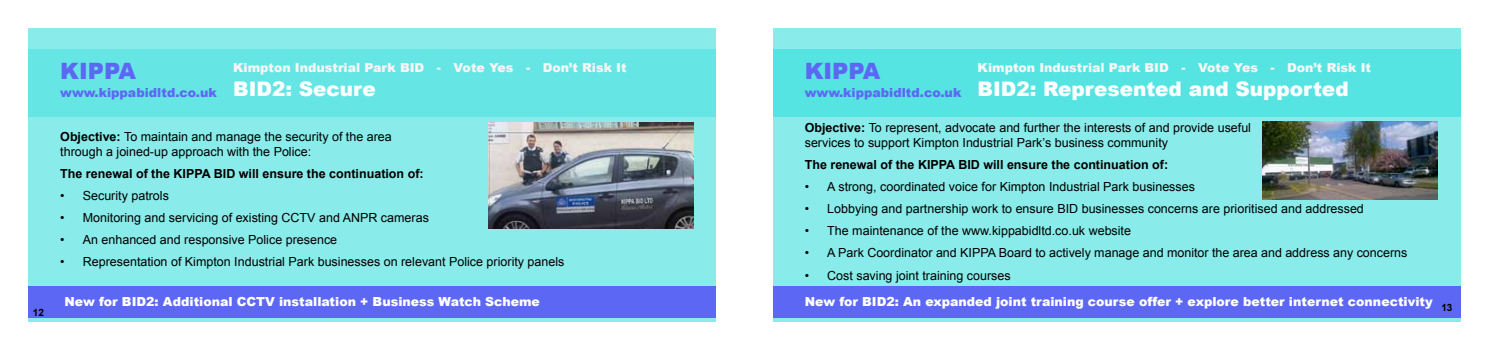
<style>
.page{position:relative;width:1489px;height:351px;background:#fff}
.page>*{position:absolute;margin:0;border:0;box-sizing:border-box;transform-origin:0 0}
.t1{font:900 22.5px "Arial";color:#5c68f3}
.t2{font:900 20px "Arial";color:#fff}
.t3{font:12.5px/15px "Arial";color:#000}
.t4{font:900 12.5px "Arial";color:#fff}
.t5{font:700 12.5px "Arial";color:#000}
.t6{font:900 12.5px "Arial";color:#f7f6f5}
.t7{font:900 12.5px "Arial";color:#5c68f3}
.t8{font:700 10px "Arial";color:#000}
.s1{font-weight:700}
</style>
<div class="page">
<div style="left:772px;top:28px;width:688px;height:293px;background:#89ecea"></div>
<div style="left:772px;top:49px;width:688px;height:68px;background:#56e4e2"></div>
<div style="left:28px;top:28px;width:688px;height:293px;background:#89ecea"></div>
<div style="left:28px;top:49px;width:688px;height:68px;background:#65e6e4"></div>
<div style="left:28px;top:286px;width:688px;height:32px;background:#5c68f3"></div>
<div style="left:772px;top:286px;width:688px;height:32px;background:#5c68f3"></div>
<img style="left:488px;top:122px;width:205px;height:107px">
<img style="left:1262px;top:121px;width:175px;height:79px">
<p class="t8" style="left:33px;top:305px;width:13px">12</p>
<h1 class="t1" style="left:60px;top:55px;width:77px">KIPPA</h1>
<p class="t7" style="left:60px;top:83px;width:158px">www.kippabidltd.co.uk</p>
<p class="t6" style="left:233px;top:59px;width:395px">Kimpton Industrial Park BID - Vote Yes - Don’t Risk It</p>
<h2 class="t2" style="left:233px;top:74px;width:144px">BID2: Secure</h2>
<h1 class="t1" style="left:804px;top:55px;width:77px">KIPPA</h1>
<p class="t7" style="left:804px;top:83px;width:158px">www.kippabidltd.co.uk</p>
<p class="t6" style="left:977px;top:59px;width:395px">Kimpton Industrial Park BID - Vote Yes - Don’t Risk It</p>
<h2 class="t2" style="left:977px;top:74px;width:372px">BID2: Represented and Supported</h2>
<p class="t3" style="left:60px;top:129px;width:333px"><span class="s1">Objective:</span> To maintain and manage the security of the area through a joined-up approach with the Police:</p>
<p class="t5" style="left:60px;top:165px;width:365px">The renewal of the KIPPA BID will ensure the continuation of:</p>
<p class="t3" style="left:60px;top:188px;width:110px">• Security patrols</p>
<p class="t3" style="left:60px;top:210px;width:370px">• Monitoring and servicing of existing CCTV and ANPR cameras</p>
<p class="t3" style="left:60px;top:232px;width:278px">• An enhanced and responsive Police presence</p>
<p class="t3" style="left:60px;top:254px;width:505px">• Representation of Kimpton Industrial Park businesses on relevant Police priority panels</p>
<p class="t3" style="left:804px;top:120px;width:448px"><span class="s1">Objective:</span> To represent, advocate and further the interests of and provide useful services to support Kimpton Industrial Park’s business community</p>
<p class="t5" style="left:804px;top:156px;width:365px">The renewal of the KIPPA BID will ensure the continuation of:</p>
<p class="t3" style="left:804px;top:179px;width:392px">• A strong, coordinated voice for Kimpton Industrial Park businesses</p>
<p class="t3" style="left:804px;top:201px;width:560px">• Lobbying and partnership work to ensure BID businesses concerns are prioritised and addressed</p>
<p class="t3" style="left:804px;top:223px;width:328px">• The maintenance of the www.kippabidltd.co.uk website</p>
<p class="t3" style="left:804px;top:246px;width:604px">• A Park Coordinator and KIPPA Board to actively manage and monitor the area and address any concerns</p>
<p class="t3" style="left:804px;top:268px;width:207px">• Cost saving joint training courses</p>
<p class="t4" style="left:65px;top:293px;width:477px">New for BID2: Additional CCTV installation + Business Watch Scheme</p>
<p class="t4" style="left:804px;top:293px;width:649px">New for BID2: An expanded joint training course offer + explore better internet connectivity <sub>13</sub></p>
</div>
